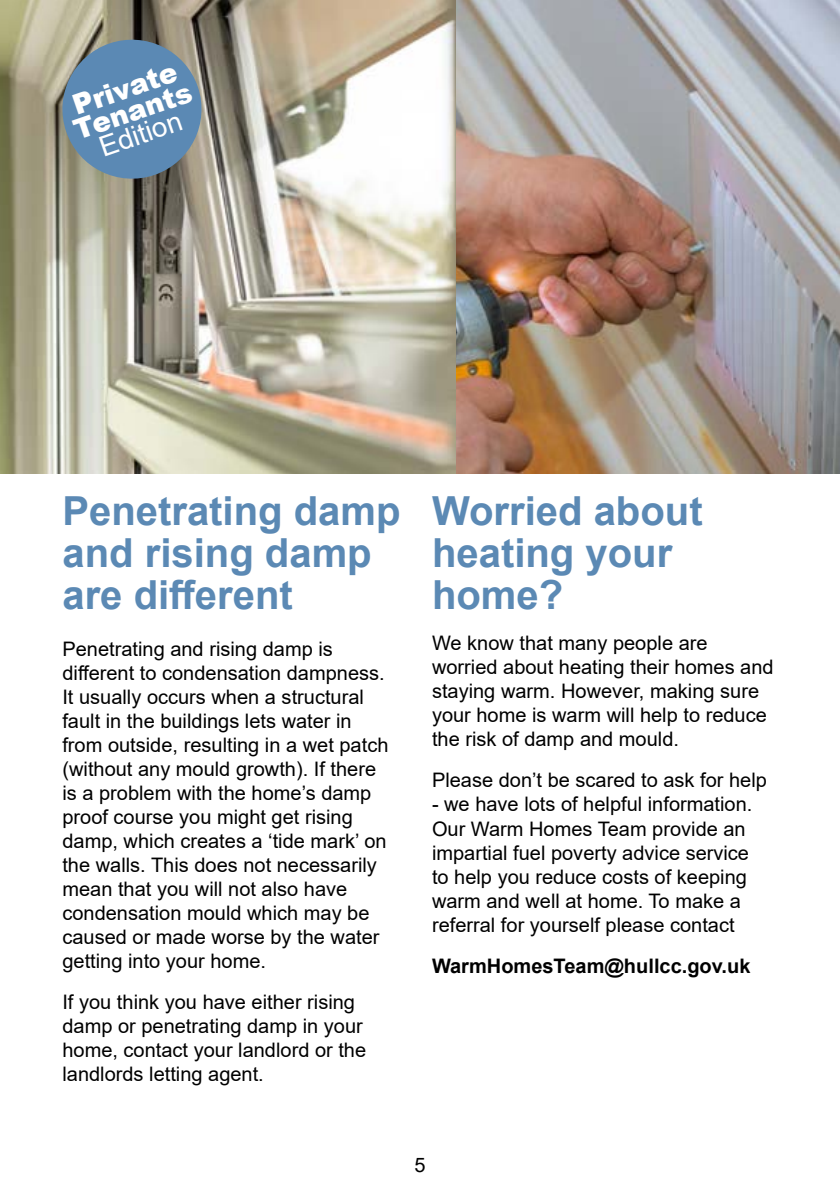
<style>
.page{position:relative;width:840px;height:1191px;background:#fff}
.page>*{position:absolute;margin:0;border:0;box-sizing:border-box;transform-origin:0 0}
.t1{font:700 40px/42px "Arial";color:#5b89b4}
.t2{font:900 28px/24px "Arial";color:#fff;text-align:center}
.t3{font:20px/24px "Arial";color:#000}
.t4{font:700 20px "Arial";color:#000}
.s1{font-weight:400}
</style>
<div class="page">
<img style="left:0;top:0;width:456px;height:473px">
<img style="left:456px;top:0;width:383px;height:473px">
<svg style="left:54px;top:31px;width:156px;height:156px;background:#718c9f"></svg>
<p class="t2" style="left:63px;top:96px;width:124px;rotate:-19deg">Private<br>Tenants<br><span class="s1">Edition</span></p>
<p class="t1" style="left:62px;top:491px;width:339px">Penetrating damp and rising damp</p>
<h2 class="t1" style="left:62px;top:575px;width:232px">are different</h2>
<p class="t3" style="left:62px;top:637px;width:272px">Penetrating and rising damp is</p>
<p class="t3" style="left:62px;top:661px;width:323px">different to condensation dampness.</p>
<p class="t3" style="left:62px;top:685px;width:327px">It usually occurs when a structural fault in the buildings lets water in from outside, resulting in a wet patch (without any mould growth). If there</p>
<p class="t3" style="left:62px;top:781px;width:310px">is a problem with the home’s damp</p>
<p class="t3" style="left:62px;top:805px;width:292px">proof course you might get rising</p>
<p class="t3" style="left:62px;top:829px;width:325px">damp, which creates a ‘tide mark’ on</p>
<p class="t3" style="left:62px;top:853px;width:318px">the walls. This does not necessarily mean that you will not also have condensation mould which may be caused or made worse by the water getting into your home.</p>
<p class="t3" style="left:62px;top:990px;width:305px">If you think you have either rising damp or penetrating damp in your home, contact your landlord or the landlords letting agent.</p>
<h2 class="t1" style="left:432px;top:491px;width:272px">Worried about heating your home?</h2>
<p class="t3" style="left:432px;top:631px;width:343px">We know that many people are worried about heating their homes and staying warm. However, making sure your home is warm will help to reduce the risk of damp and mould.</p>
<p class="t3" style="left:432px;top:768px;width:336px">Please don’t be scared to ask for help</p>
<p class="t3" style="left:432px;top:792px;width:322px">- we have lots of helpful information.<br>Our Warm Homes Team provide an impartial fuel poverty advice service to help you reduce costs of keeping warm and well at home. To make a referral for yourself please contact</p>
<h5 class="t4" style="left:432px;top:951px;width:320px">WarmHomesTeam@hullcc.gov.uk</h5>
<p class="t3" style="left:414px;top:1152px;width:13px">5</p>
</div>
